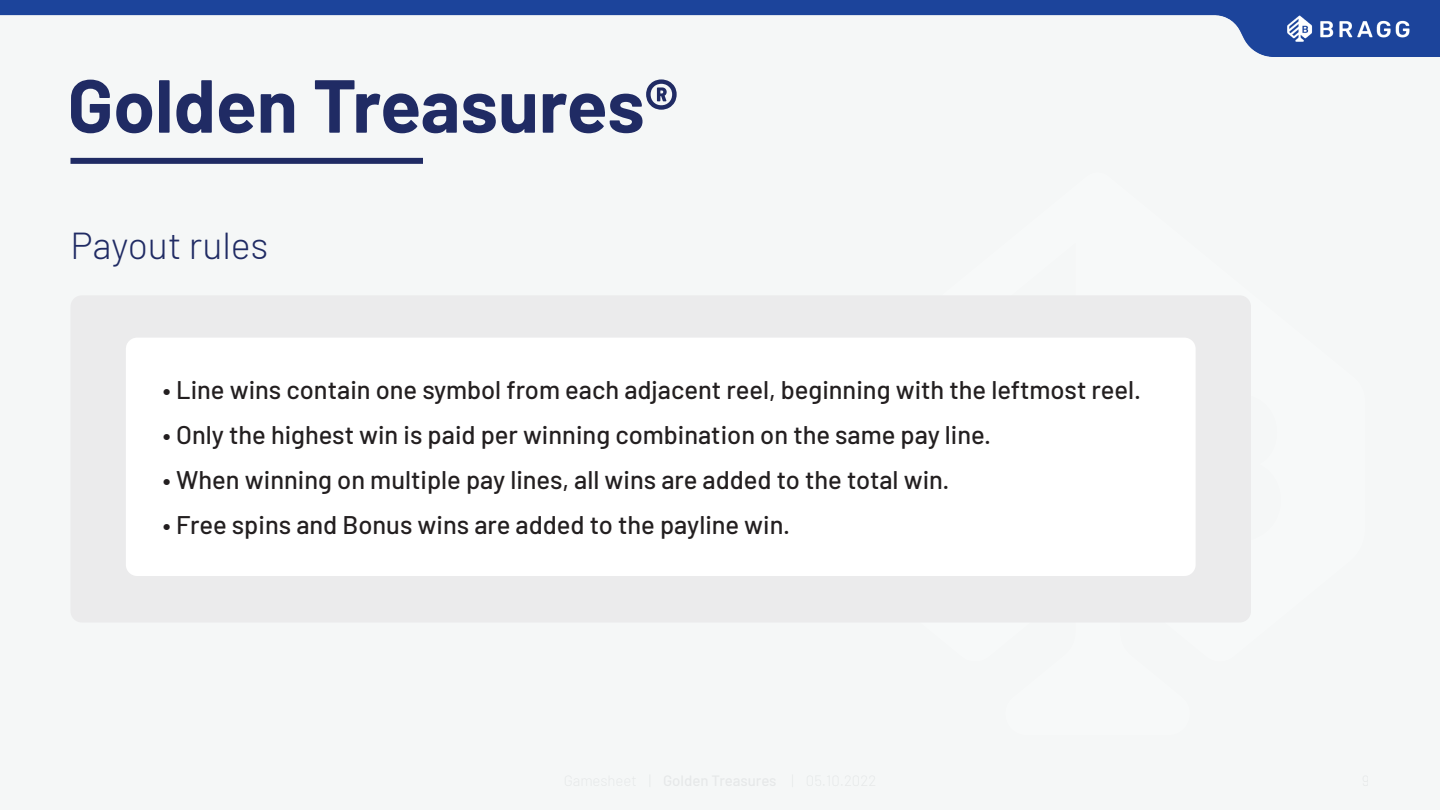
<style>
.page{position:relative;width:1440px;height:810px;background:#f5f7f7}
.page>*{position:absolute;margin:0;border:0;box-sizing:border-box;transform-origin:0 0}
.t1{font:700 75px "Barlow";color:#202b64}
.t2{font:300 37.5px "Barlow";color:#202b64}
.t3{font:500 25.5px "Barlow";color:#231f20}
</style>
<div class="page">
<img style="left:0;top:0;width:1440px;height:57px">
<div style="left:70px;top:158px;width:353px;height:6px;background:#202b64"></div>
<div style="left:70px;top:295px;width:1181px;height:328px;background:#ebebec;border-radius:11px"></div>
<div style="left:126px;top:338px;width:1070px;height:238px;background:#fff;border-radius:11px"></div>
<h1 class="t1" style="left:68px;top:50px;width:612px">Golden Treasures®</h1>
<h2 class="t2" style="left:70px;top:219px;width:199px">Payout rules</h2>
<p class="t3" style="left:163px;top:371px;width:980px">• Line wins contain one symbol from each adjacent reel, beginning with the leftmost reel.</p>
<p class="t3" style="left:163px;top:416px;width:830px">• Only the highest win is paid per winning combination on the same pay line.</p>
<p class="t3" style="left:163px;top:461px;width:788px">• When winning on multiple pay lines, all wins are added to the total win.</p>
<p class="t3" style="left:163px;top:506px;width:629px">• Free spins and Bonus wins are added to the payline win.</p>
</div>
